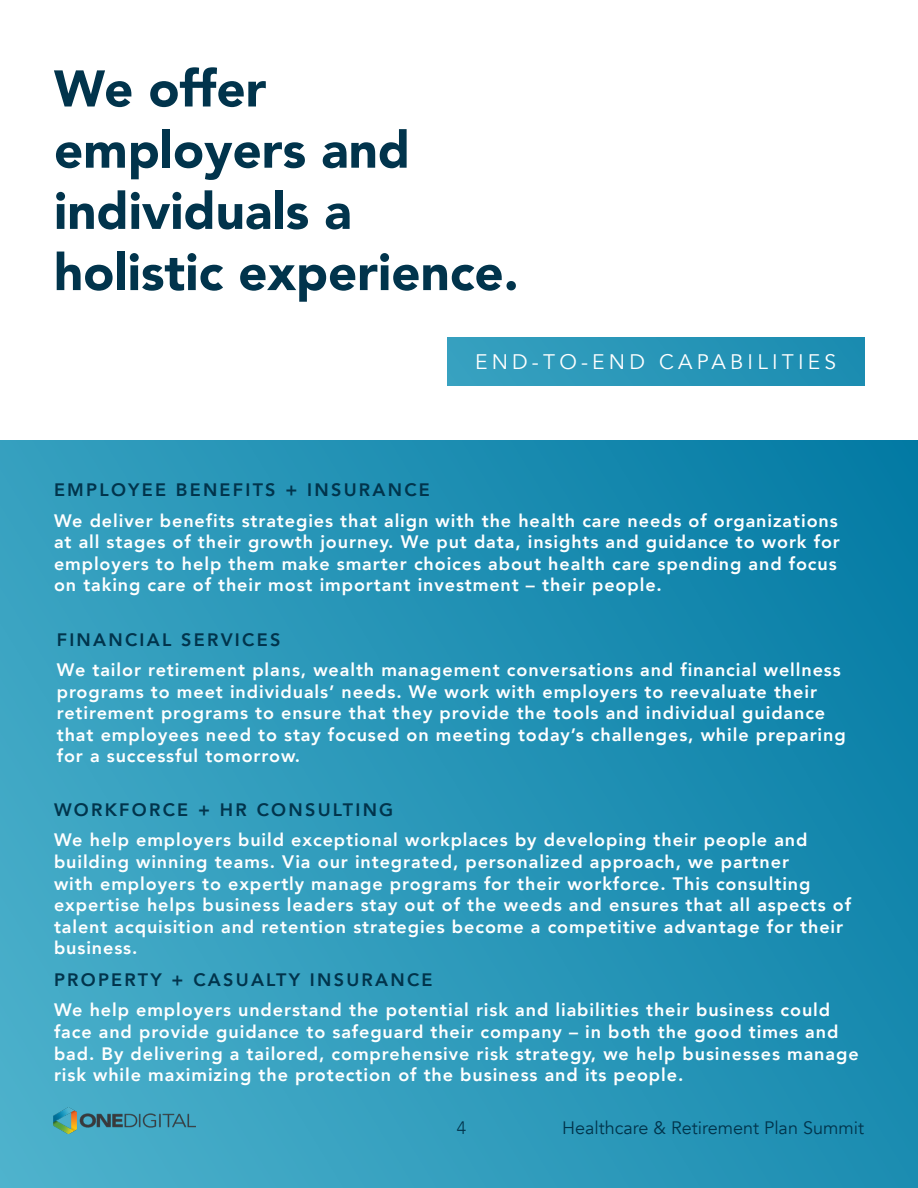
<style>
.page{position:relative;width:918px;height:1188px;background:#fff}
.page>*{position:absolute;margin:0;border:0;box-sizing:border-box;transform-origin:0 0}
.t1{font:900 51px "Avenir";color:#01344c}
.t2{font:21px "Avenir";letter-spacing:.2em;color:#fff}
.t3{font:800 18px/21.6px "Avenir";letter-spacing:.05em;color:#fff}
.t4{font:800 18px "Avenir";letter-spacing:.125em;color:#01344c}
.t5{font:18px "Avenir";color:#01344c}
.t6{font:300 18px "Avenir";color:#01344c}
</style>
<div class="page">
<img style="left:0;top:441px;width:918px;height:747px">
<img style="left:447px;top:337px;width:417px;height:49px">
<img style="left:54px;top:1107px;width:141px;height:27px">
<p class="t1" style="left:54px;top:45px;width:214px">We offer</p>
<p class="t1" style="left:54px;top:106px;width:358px">employers and</p>
<p class="t1" style="left:54px;top:167px;width:299px">individuals a</p>
<p class="t1" style="left:54px;top:229px;width:466px">holistic experience.</p>
<p class="t2" style="left:475px;top:349px;width:363px">END-TO-END CAPABILITIES</p>
<p class="t4" style="left:54px;top:476px;width:377px">EMPLOYEE BENEFITS + INSURANCE</p>
<p class="t3" style="left:54px;top:510px;width:787px">We deliver benefits strategies that align with the health care needs of organizations at all stages of their growth journey. We put data, insights and guidance to work for employers to help them make smarter choices about health care spending and focus on taking care of their most important investment – their people.</p>
<p class="t4" style="left:57px;top:625px;width:225px">FINANCIAL SERVICES</p>
<p class="t3" style="left:57px;top:659px;width:790px">We tailor retirement plans, wealth management conversations and financial wellness programs to meet individuals’ needs. We work with employers to reevaluate their retirement programs to ensure that they provide the tools and individual guidance that employees need to stay focused on meeting today’s challenges, while preparing for a successful tomorrow.</p>
<p class="t4" style="left:54px;top:796px;width:341px">WORKFORCE + HR CONSULTING</p>
<p class="t3" style="left:54px;top:829px;width:799px">We help employers build exceptional workplaces by developing their people and building winning teams. Via our integrated, personalized approach, we partner<br>with employers to expertly manage programs for their workforce. This consulting expertise helps business leaders stay out of the weeds and ensures that all aspects of talent acquisition and retention strategies become a competitive advantage for their business.</p>
<p class="t4" style="left:54px;top:966px;width:380px">PROPERTY + CASUALTY INSURANCE</p>
<p class="t3" style="left:54px;top:999px;width:806px">We help employers understand the potential risk and liabilities their business could face and provide guidance to safeguard their company – in both the good times and bad. By delivering a tailored, comprehensive risk strategy, we help businesses manage risk while maximizing the protection of the business and its people.</p>
<p class="t6" style="left:457px;top:1117px;width:11px">4</p>
<p class="t5" style="left:562px;top:1117px;width:303px">Healthcare &amp; Retirement Plan Summit</p>
</div>
